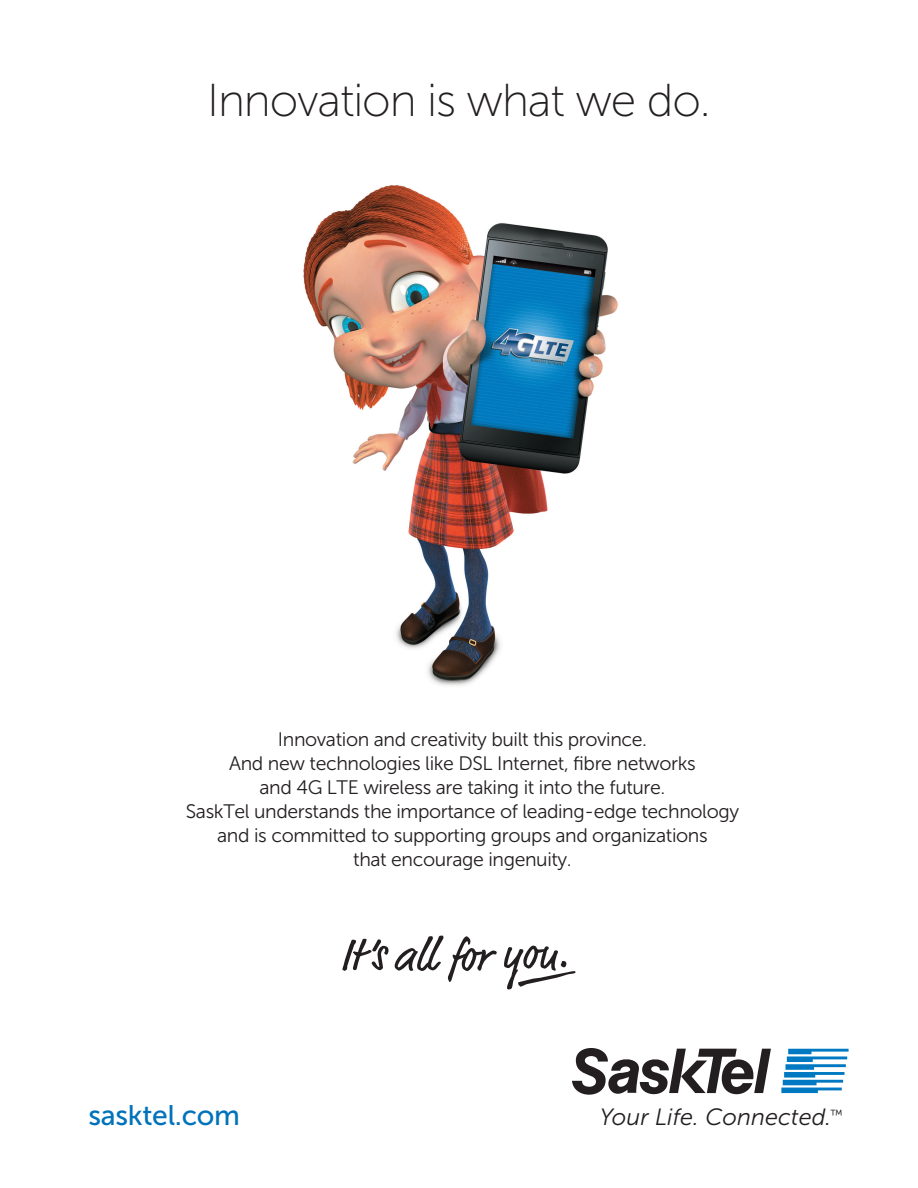
<style>
.page{position:relative;width:918px;height:1188px;background:#fff}
.page>*{position:absolute;margin:0;border:0;box-sizing:border-box;transform-origin:0 0}
.t1{font:46.05px "Museo Sans 100";letter-spacing:-.025em;color:#231f20}
.t2{font:28.2px "Museo Sans 500";letter-spacing:-.01em;color:#0072bc}
.t3{font:italic 23.55px "Museo Sans 300";color:#231f20}
.t4{font:19.5px/24px "Museo Sans 300";letter-spacing:-.02em;color:#231f20;text-align:center}
</style>
<div class="page">
<img style="left:303px;top:185px;width:315px;height:501px">
<svg style="left:572px;top:1048px;width:199px;height:47px"></svg>
<svg style="left:781px;top:1049px;width:68px;height:44px"></svg>
<svg style="left:342px;top:939px;width:47px;height:32px"></svg>
<svg style="left:504px;top:946px;width:72px;height:43px"></svg>
<svg style="left:395px;top:936px;width:102px;height:46px"></svg>
<h1 class="t1" style="left:207px;top:76px;width:505px">Innovation is what we do.</h1>
<p class="t4" style="left:186px;top:727px;width:555px">Innovation and creativity built this province.<br>And new technologies like DSL Internet, fibre networks<br>and 4G LTE wireless are taking it into the future.<br>SaskTel understands the importance of leading-edge technology and is committed to supporting groups and organizations<br>that encourage ingenuity.</p>
<h2 class="t2" style="left:88px;top:1100px;width:153px">sasktel.com</h2>
<p class="t3" style="left:600px;top:1104px;width:244px">Your Life. Connected.<sup>™</sup></p>
</div>
